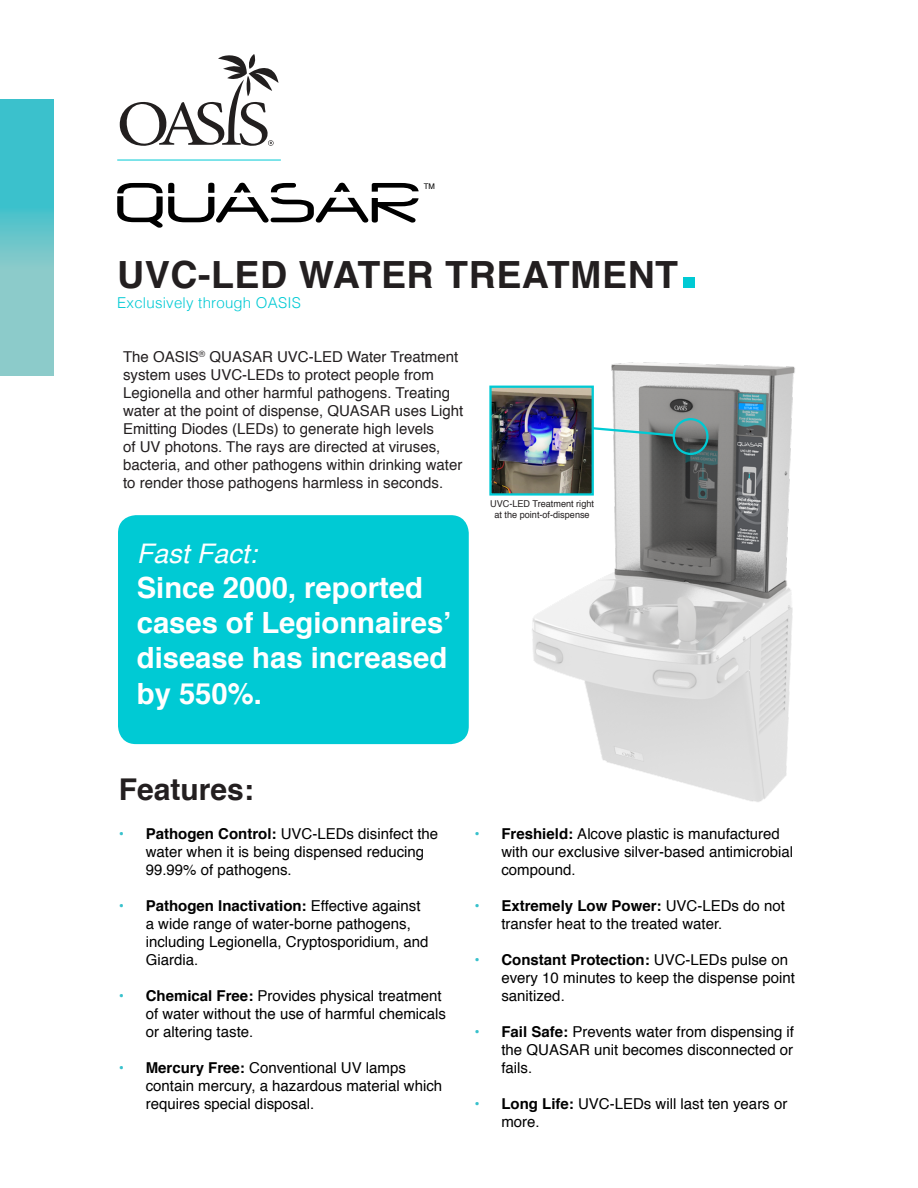
<style>
.page{position:relative;width:918px;height:1188px;background:#fff}
.page>*{position:absolute;margin:0;border:0;box-sizing:border-box;transform-origin:0 0}
.t1{font:700 37.5px "Helvetica";letter-spacing:.015em;color:#231f20}
.t2{font:700 30px "Helvetica";color:#231f20}
.t3{font:700 29.25px/35.4px "Helvetica";color:#fff}
.t4{font:italic 27px "Helvetica";color:#fff}
.t5{font:15px/18px "Helvetica";color:#000}
.t6{font:15px/18px "Helvetica";color:#231f20}
.t7{font:300 15px "Helvetica";letter-spacing:.015em;color:#00cad4}
.t8{font:9.45px/11.2px "Helvetica";color:#231f20;text-align:center}
.t9{font:7.8px "Helvetica";color:#000}
.s1{font-size:75px;color:#00cad4}
.s2{color:#38c1cc}
.s3{font-weight:700}
</style>
<div class="page">
<svg style="left:0;top:99px;width:54px;height:276px;background:#64c5ca"></svg>
<img style="left:516px;top:362px;width:279px;height:440px">
<div style="left:673px;top:418px;width:36px;height:37px;border:2px solid #00cad4;border-radius:50%"></div>
<svg style="left:594px;top:424px;width:83px;height:14px"></svg>
<svg style="left:120px;top:54px;width:159px;height:92px"></svg>
<hr style="left:117px;top:160px;width:164px;height:1px;background:#00cad4">
<svg style="left:117px;top:183px;width:302px;height:45px"></svg>
<div style="left:118px;top:515px;width:351px;height:229px;background:#00cad4;border-radius:18px"></div>
<img style="left:492px;top:389px;width:99px;height:104px">
<div style="left:489px;top:386px;width:105px;height:110px;border:2px solid #00cad4"></div>
<p class="t9" style="left:424px;top:180px;width:13px">TM</p>
<p class="t1" style="left:117px;top:244px;width:584px">UVC-LED WATER TREATMENT<span class="s1">.</span></p>
<p class="t7" style="left:117px;top:290px;width:185px">Exclusively through OASIS</p>
<p class="t6" style="left:123px;top:348px;width:342px">The OASIS<sup>®</sup> QUASAR UVC-LED Water Treatment system uses UVC-LEDs to protect people from Legionella and other harmful pathogens. Treating water at the point of dispense, QUASAR uses Light Emitting Diodes (LEDs) to generate high levels<br>of UV photons. The rays are directed at viruses, bacteria, and other pathogens within drinking water to render those pathogens harmless in seconds.</p>
<p class="t4" style="left:137px;top:532px;width:122px">Fast Fact:</p>
<p class="t3" style="left:137px;top:570px;width:316px">Since 2000, reported cases of Legionnaires’ disease has increased by 550%.</p>
<p class="t8" style="left:490px;top:498px;width:105px">UVC-LED Treatment right at the point-of-dispense</p>
<p class="t2" style="left:119px;top:765px;width:137px">Features:</p>
<p class="t5" style="left:146px;top:825px;width:294px;text-indent:-27px"><span class="s2">•</span> <span class="s3">Pathogen Control:</span> UVC-LEDs disinfect the water when it is being dispensed reducing<br>99.99% of pathogens.</p>
<p class="t5" style="left:146px;top:897px;width:284px;text-indent:-27px"><span class="s2">•</span> <span class="s3">Pathogen Inactivation:</span> Effective against a wide range of water-borne pathogens, including Legionella, Cryptosporidium, and Giardia.</p>
<p class="t5" style="left:146px;top:987px;width:302px;text-indent:-27px"><span class="s2">•</span> <span class="s3">Chemical Free:</span> Provides physical treatment of water without the use of harmful chemicals or altering taste.</p>
<p class="t5" style="left:146px;top:1059px;width:298px;text-indent:-27px"><span class="s2">•</span> <span class="s3">Mercury Free:</span> Conventional UV lamps contain mercury, a hazardous material which requires special disposal.</p>
<p class="t5" style="left:501px;top:825px;width:293px;text-indent:-27px"><span class="s2">•</span> <span class="s3">Freshield:</span> Alcove plastic is manufactured with our exclusive silver-based antimicrobial compound.</p>
<p class="t5" style="left:501px;top:897px;width:285px;text-indent:-27px"><span class="s2">•</span> <span class="s3">Extremely Low Power:</span> UVC-LEDs do not transfer heat to the treated water.</p>
<p class="t5" style="left:501px;top:951px;width:295px;text-indent:-27px"><span class="s2">•</span> <span class="s3">Constant Protection:</span> UVC-LEDs pulse on every 10 minutes to keep the dispense point sanitized.</p>
<p class="t5" style="left:501px;top:1023px;width:294px;text-align:justify;text-indent:-27px"><span class="s2">•</span> <span class="s3">Fail Safe:</span> Prevents water from dispensing if the QUASAR unit becomes disconnected or fails.</p>
<p class="t5" style="left:501px;top:1095px;width:287px;text-indent:-27px"><span class="s2">•</span> <span class="s3">Long Life:</span> UVC-LEDs will last ten years or more.</p>
</div>
